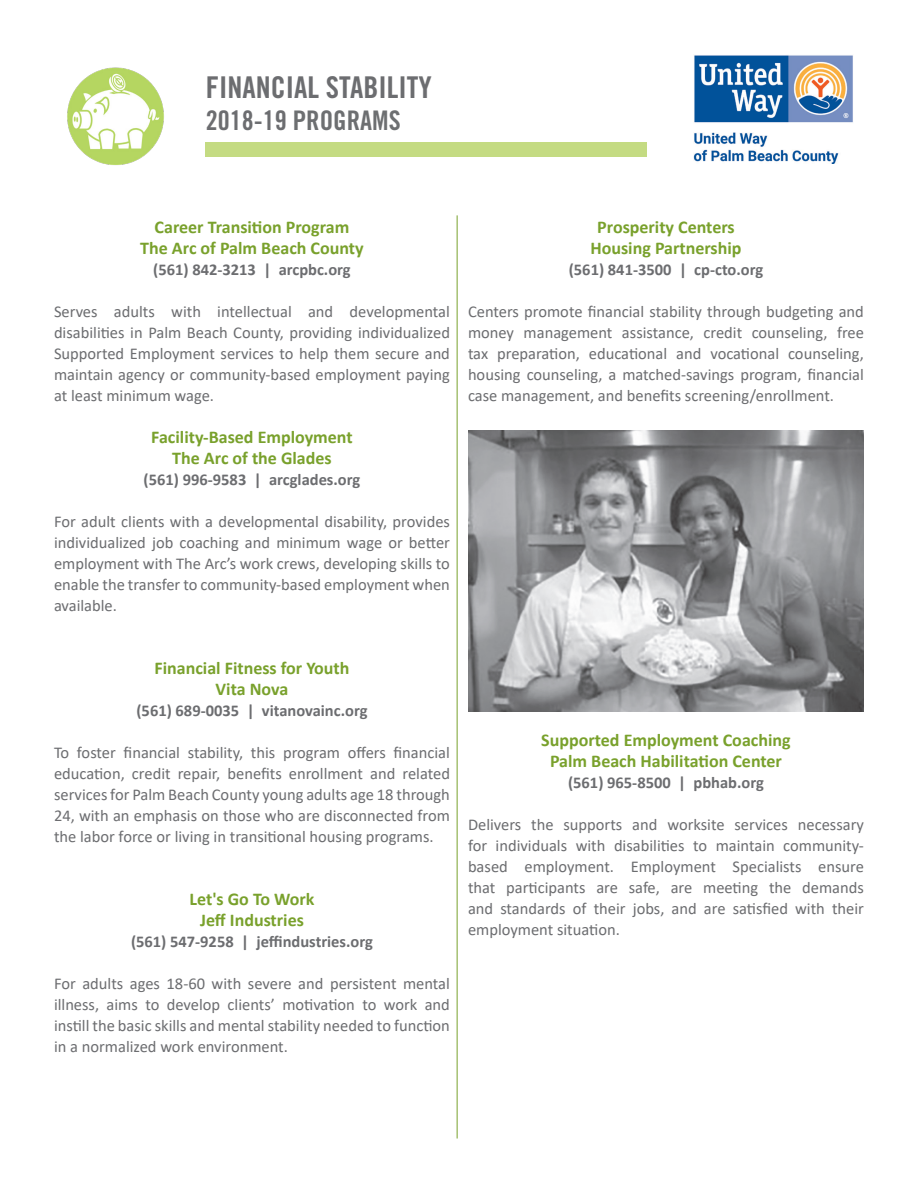
<style>
.page{position:relative;width:918px;height:1188px;background:#fff}
.page>*{position:absolute;margin:0;border:0;box-sizing:border-box;transform-origin:0 0}
.t1{font:30px "Trade Gothic Bold Cond Twenty";color:#6c6d70}
.t2{font:27px "Trade Gothic Bold Cond Twenty";color:#6d6f71}
.t3{font:700 18px "Calibri";color:#79a12c}
.t4{font:16.5px/21px "Calibri";color:#6c6d70;text-align:justify}
.t5{font:700 16.5px "Calibri";color:#6c6d70}
.s1{color:#6c6d70}
</style>
<div class="page">
<div style="left:206px;top:143px;width:441px;height:14px;background:#c4db82"></div>
<img style="left:67px;top:67px;width:97px;height:98px">
<img style="left:468px;top:430px;width:396px;height:281px">
<hr style="left:457px;top:215px;width:1px;height:923px;background:#79a12c">
<img style="left:693px;top:55px;width:160px;height:108px">
<p class="t1" style="left:206px;top:69px;width:228px">FINANCIAL STABILITY</p>
<p class="t2" style="left:206px;top:104px;width:196px"><span class="s1">2018-19</span> PROGRAMS</p>
<p class="t3" style="left:155px;top:215px;width:196px">Career Transition Program</p>
<p class="t3" style="left:140px;top:236px;width:225px">The Arc of Palm Beach County</p>
<p class="t5" style="left:153px;top:258px;width:199px">(561) 842-3213 | arcpbc.org</p>
<p class="t4" style="left:54px;top:301px;width:397px">Serves adults with intellectual and developmental disabilities in Palm Beach County, providing individualized Supported Employment services to help them secure and maintain agency or community-based employment paying at least minimum wage.</p>
<p class="t3" style="left:151px;top:425px;width:203px">Facility-Based Employment</p>
<p class="t3" style="left:172px;top:446px;width:161px">The Arc of the Glades</p>
<p class="t5" style="left:144px;top:468px;width:218px">(561) 996-9583 | arcglades.org</p>
<p class="t4" style="left:54px;top:511px;width:398px">For adult clients with a developmental disability, provides individualized job coaching and minimum wage or better employment with The Arc’s work crews, developing skills to enable the transfer to community-based employment when available.</p>
<p class="t3" style="left:597px;top:215px;width:139px">Prosperity Centers</p>
<p class="t3" style="left:590px;top:236px;width:153px">Housing Partnership</p>
<p class="t5" style="left:569px;top:258px;width:196px">(561) 841-3500 | cp-cto.org</p>
<p class="t4" style="left:468px;top:301px;width:398px">Centers promote financial stability through budgeting and money management assistance, credit counseling, free tax preparation, educational and vocational counseling, housing counseling, a matched-savings program, financial case management, and benefits screening/enrollment.</p>
<p class="t3" style="left:155px;top:656px;width:197px">Financial Fitness for Youth</p>
<p class="t3" style="left:216px;top:677px;width:74px">Vita Nova</p>
<p class="t5" style="left:137px;top:699px;width:232px">(561) 689-0035 | vitanovainc.org</p>
<p class="t4" style="left:54px;top:742px;width:398px">To foster financial stability, this program offers financial education, credit repair, benefits enrollment and related services for Palm Beach County young adults age 18 through 24, with an emphasis on those who are disconnected from the labor force or living in transitional housing programs.</p>
<p class="t3" style="left:190px;top:887px;width:126px">Let's Go To Work</p>
<p class="t3" style="left:200px;top:908px;width:105px">Jeff Industries</p>
<p class="t5" style="left:131px;top:930px;width:243px">(561) 547-9258 | jeffindustries.org</p>
<p class="t4" style="left:54px;top:973px;width:397px">For adults ages 18-60 with severe and persistent mental illness, aims to develop clients’ motivation to work and instill the basic skills and mental stability needed to function in a normalized work environment.</p>
<p class="t3" style="left:541px;top:727px;width:251px">Supported Employment Coaching</p>
<p class="t3" style="left:550px;top:748px;width:233px">Palm Beach Habilitation Center</p>
<p class="t5" style="left:568px;top:771px;width:197px">(561) 965-8500 | pbhab.org</p>
<p class="t4" style="left:468px;top:813px;width:398px">Delivers the supports and worksite services necessary for individuals with disabilities to maintain community&shy;based employment. Employment Specialists ensure that participants are safe, are meeting the demands and standards of their jobs, and are satisfied with their employment situation.</p>
</div>
